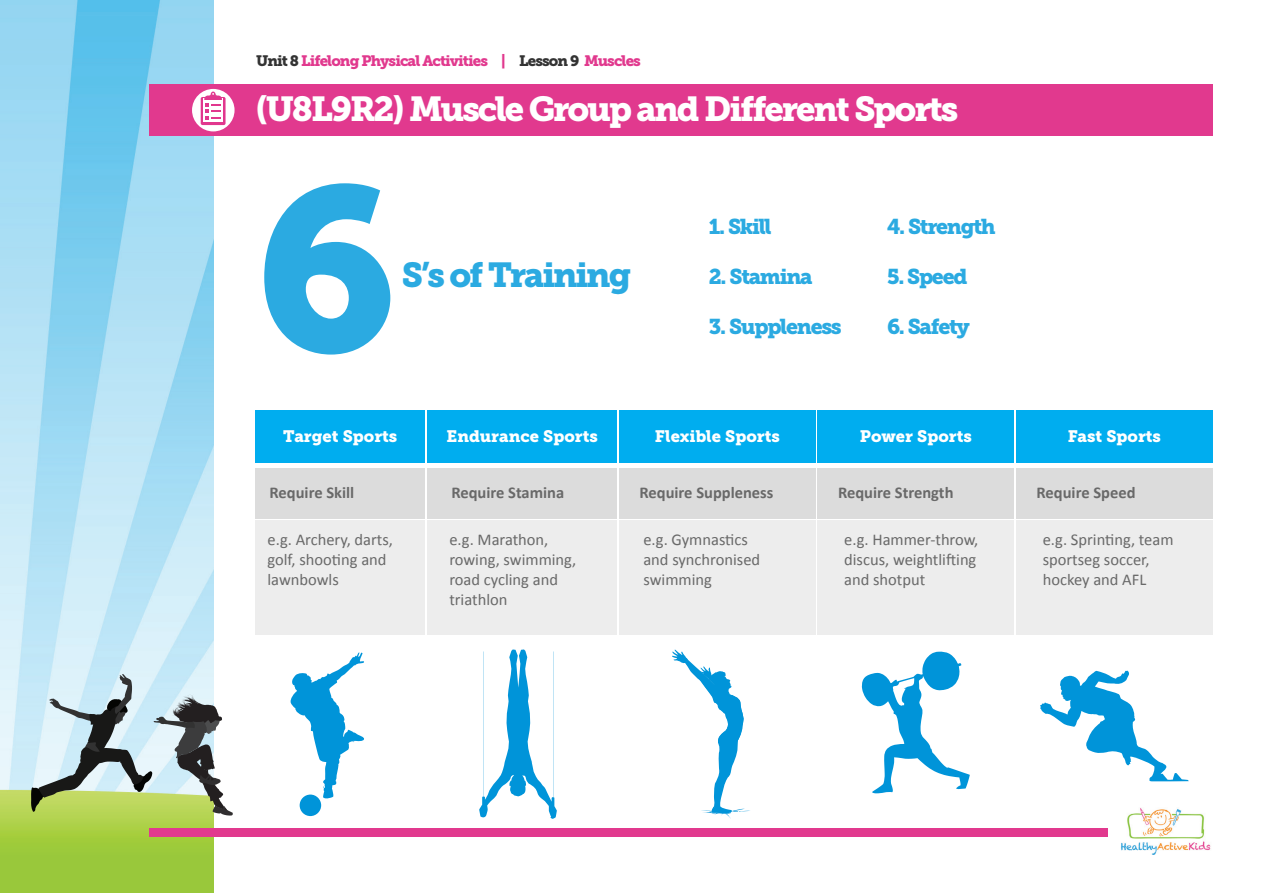
<style>
.page{position:relative;width:1263px;height:893px;background:#fff}
.page>*{position:absolute;margin:0;border:0;box-sizing:border-box;transform-origin:0 0}
.t1{font:231.75px "Museo Slab 900";color:#2baae1}
.t2{font:34.5px "Museo Slab 900";letter-spacing:-.06em;color:#fff}
.t3{font:34.5px "Museo Slab 900";letter-spacing:-.06em;color:#2baae1}
.t4{font:21.3px "Museo Slab 900";letter-spacing:-.06em;color:#2baae1}
.t5{font:16.5px/19.8px "Calibri";color:#696969}
.t6{font:700 16.5px "Calibri";color:#696969}
.t7{font:16.5px "Museo Slab 900";color:#fff}
.t8{font:15px "Museo Slab 900";letter-spacing:-.06em;color:#e1398e}
.s1{color:#333}
</style>
<div class="page">
<img style="left:1px;top:0;width:212px;height:893px">
<div style="left:149px;top:85px;width:1063px;height:51px;background:#e1398e"></div>
<svg style="left:31px;top:674px;width:202px;height:142px;background:#adbeb2"></svg>
<div style="left:149px;top:829px;width:958px;height:8px;background:#e1398e"></div>
<svg style="left:192px;top:89px;width:43px;height:42px"></svg>
<div style="left:201px;top:97px;width:25px;height:28px;background:#e1378e;border-radius:2px"></div>
<svg style="left:203px;top:98px;width:20px;height:24px"></svg>
<div style="left:204px;top:96px;width:18px;height:11px;background:#e1378e;border-radius:4px"></div>
<svg style="left:204px;top:100px;width:18px;height:8px"></svg>
<svg style="left:206px;top:103px;width:14px;height:16px"></svg>
<svg style="left:209px;top:92px;width:8px;height:4px"></svg>
<img style="left:1121px;top:808px;width:90px;height:47px">
<div style="left:427px;top:410px;width:190px;height:53px;background:#00adef"></div>
<div style="left:256px;top:410px;width:169px;height:53px;background:#00adef"></div>
<div style="left:619px;top:410px;width:196px;height:53px;background:#00adef"></div>
<div style="left:818px;top:410px;width:196px;height:53px;background:#00adef"></div>
<div style="left:1016px;top:410px;width:196px;height:53px;background:#00adef"></div>
<div style="left:427px;top:468px;width:190px;height:50px;background:#dcdcdc"></div>
<div style="left:256px;top:468px;width:169px;height:50px;background:#dcdcdc"></div>
<div style="left:619px;top:468px;width:196px;height:50px;background:#dcdcdc"></div>
<div style="left:818px;top:468px;width:196px;height:50px;background:#dcdcdc"></div>
<div style="left:1016px;top:468px;width:196px;height:50px;background:#dcdcdc"></div>
<div style="left:427px;top:521px;width:190px;height:114px;background:#ededed"></div>
<div style="left:256px;top:521px;width:169px;height:114px;background:#ededed"></div>
<div style="left:619px;top:521px;width:196px;height:114px;background:#ededed"></div>
<div style="left:818px;top:521px;width:196px;height:114px;background:#ededed"></div>
<div style="left:1016px;top:521px;width:196px;height:114px;background:#ededed"></div>
<svg style="left:290px;top:652px;width:74px;height:164px"></svg>
<svg style="left:479px;top:649px;width:78px;height:170px"></svg>
<svg style="left:672px;top:649px;width:78px;height:170px"></svg>
<svg style="left:862px;top:651px;width:108px;height:142px"></svg>
<svg style="left:1040px;top:671px;width:149px;height:110px"></svg>
<p class="t8" style="left:256px;top:52px;width:386px"><span class="s1">Unit 8</span> Lifelong Physical Activities | <span class="s1">Lesson 9</span> Muscles</p>
<p class="t2" style="left:256px;top:89px;width:704px">(U8L9R2) Muscle Group and Different Sports</p>
<h1 class="t1" style="left:255px;top:136px;width:144px">6</h1>
<p class="t3" style="left:402px;top:255px;width:231px">S’s of Training</p>
<p class="t4" style="left:709px;top:214px;width:64px">1. Skill</p>
<p class="t4" style="left:887px;top:214px;width:110px">4. Strength</p>
<p class="t4" style="left:709px;top:264px;width:105px">2. Stamina</p>
<p class="t4" style="left:887px;top:264px;width:82px">5. Speed</p>
<p class="t4" style="left:709px;top:314px;width:134px">3. Suppleness</p>
<p class="t4" style="left:887px;top:314px;width:84px">6. Safety</p>
<p class="t7" style="left:283px;top:427px;width:116px">Target Sports</p>
<p class="t7" style="left:446px;top:427px;width:153px">Endurance Sports</p>
<p class="t7" style="left:655px;top:427px;width:126px">Flexible Sports</p>
<p class="t7" style="left:860px;top:427px;width:113px">Power Sports</p>
<p class="t7" style="left:1068px;top:427px;width:95px">Fast Sports</p>
<p class="t6" style="left:270px;top:482px;width:86px">Require Skill</p>
<p class="t6" style="left:451px;top:482px;width:114px">Require Stamina</p>
<p class="t6" style="left:639px;top:482px;width:135px">Require Suppleness</p>
<p class="t6" style="left:838px;top:482px;width:117px">Require Strength</p>
<p class="t6" style="left:1036px;top:482px;width:100px">Require Speed</p>
<p class="t5" style="left:267px;top:530px;width:127px">e.g. Archery, darts, golf, shooting and lawnbowls</p>
<p class="t5" style="left:449px;top:530px;width:129px">e.g. Marathon, rowing, swimming, road cycling and triathlon</p>
<p class="t5" style="left:643px;top:530px;width:118px">e.g. Gymnastics and synchronised swimming</p>
<p class="t5" style="left:844px;top:530px;width:136px;text-align:justify">e.g. Hammer-throw, discus, weightlifting and shotput</p>
<p class="t5" style="left:1043px;top:530px;width:132px">e.g. Sprinting, team sportseg soccer,</p>
<p class="t5" style="left:1043px;top:569px;width:105px">hockey and AFL</p>
</div>
